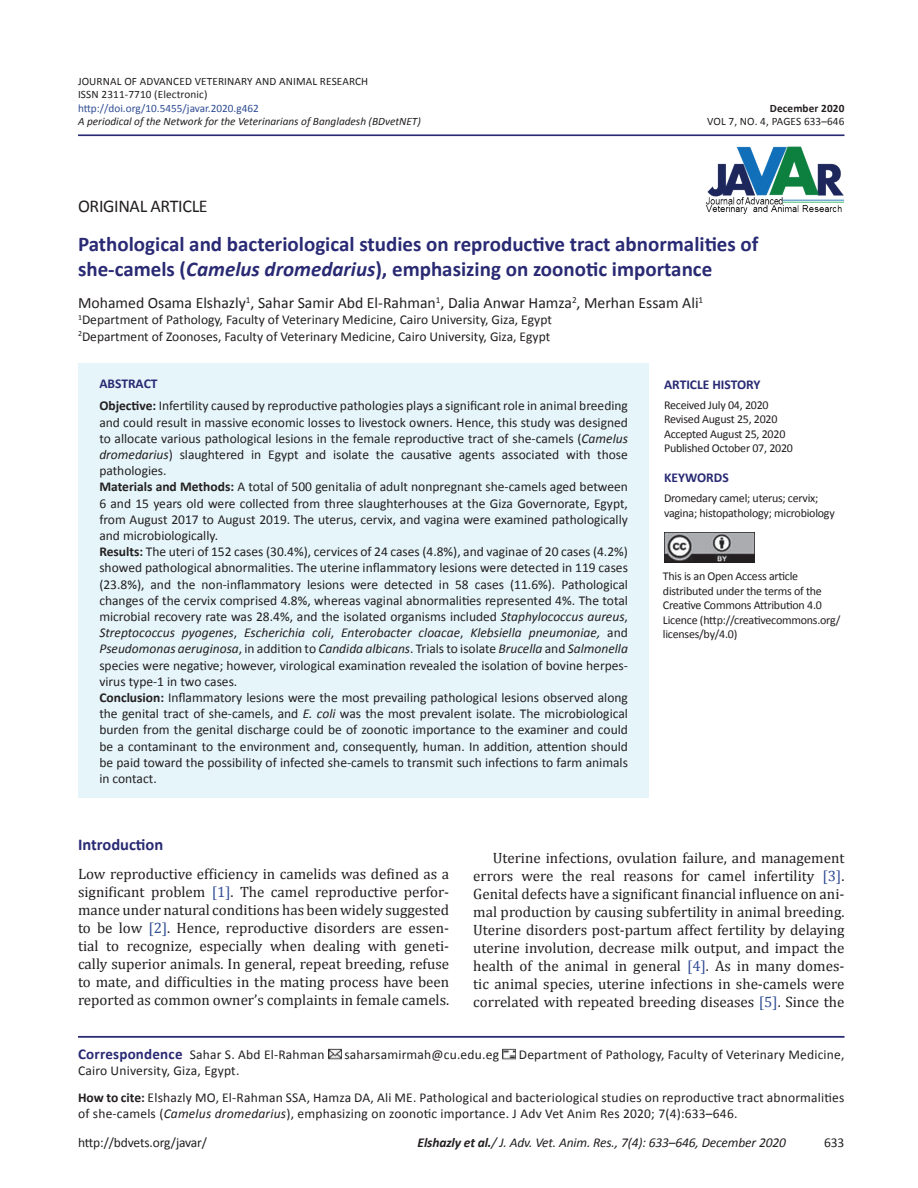
<style>
.page{position:relative;width:918px;height:1188px;background:#fff}
.page>*{position:absolute;margin:0;border:0;box-sizing:border-box;transform-origin:0 0}
.Article_Title{font:700 21px/25.2px "Calibri";color:#292a73}
.Issue_Date{font:18px "Calibri";letter-spacing:-.02em;color:#231f20}
.Head_A{font:700 16.5px "Calibri";color:#292a73}
.Authors{font:15.75px "Calibri";color:#231f20}
.Para_Indent{font:15px/18px "Cambria";color:#231f20;text-align:justify}
.Para_1st{font:15px/18px "Cambria";color:#231f20;text-align:justify}
.ABSTRACT_TXT{font:13.5px/16.2px "Calibri";color:#231f20;text-align:justify}
.Author_Deatiles{font:13.5px/16.2px "Calibri";letter-spacing:.015em;color:#231f20}
.Affliation{font:13.5px "Calibri";color:#231f20}
.t1{font:italic 13.5px "Calibri";letter-spacing:-.01em;color:#231f20}
.ABSTRACT_HD{font:700 13.5px "Calibri";color:#292a73}
.Issue_Date-2{font:12px/14.4px "Calibri";letter-spacing:-.02em;color:#231f20}
.VOL{font:11.25px "Calibri";letter-spacing:.01em;color:#231f20}
.DOI{font:italic 11.25px "Calibri";color:#231f20}
.VOL-2{font:11.25px "Calibri";color:#304d94}
.DOI-2{font:11.25px "Calibri";letter-spacing:.01em;color:#231f20}
.VOL-3{font:700 11.25px "Calibri";letter-spacing:.01em;color:#231f20}
.s1{font-style:italic}
.s2{font-weight:700}
.s3{color:#304d94}
.s4{font-weight:700;font-size:15px;color:#292a73}
</style>
<div class="page">
<hr style="left:78px;top:134px;width:767px;height:2px;background:#292a73">
<hr style="left:78px;top:1036px;width:767px;height:2px;background:#292a73">
<svg style="left:328px;top:1049px;width:13px;height:11px"></svg>
<svg style="left:503px;top:1049px;width:12px;height:11px"></svg>
<img style="left:705px;top:146px;width:140px;height:69px">
<div style="left:78px;top:363px;width:571px;height:435px;background:#e5f5fa"></div>
<img style="left:664px;top:532px;width:91px;height:31px">
<p class="VOL" style="left:78px;top:74px;width:292px">JOURNAL OF ADVANCED VETERINARY AND ANIMAL RESEARCH</p>
<p class="VOL" style="left:78px;top:88px;width:131px">ISSN 2311-7710 (Electronic)</p>
<p class="VOL-2" style="left:78px;top:101px;width:182px">http://doi.org/10.5455/javar.2020.g462</p>
<p class="VOL-3" style="left:770px;top:101px;width:76px">December 2020</p>
<p class="DOI" style="left:78px;top:115px;width:344px">A periodical of the Network for the Veterinarians of Bangladesh (BDvetNET)</p>
<p class="DOI-2" style="left:707px;top:115px;width:139px">VOL 7, NO. 4, PAGES 633–646</p>
<p class="Issue_Date" style="left:78px;top:195px;width:131px">ORIGINAL ARTICLE</p>
<p class="Article_Title" style="left:78px;top:230px;width:682px">Pathological and bacteriological studies on reproductive tract abnormalities of she-camels (<span class="s1">Camelus dromedarius</span>), emphasizing on zoonotic importance</p>
<p class="Authors" style="left:78px;top:293px;width:627px">Mohamed Osama Elshazly<sup>1</sup>, Sahar Samir Abd El-Rahman<sup>1</sup>, Dalia Anwar Hamza<sup>2</sup>, Merhan Essam Ali<sup>1</sup></p>
<p class="Affliation" style="left:78px;top:312px;width:475px"><sup>1</sup>Department of Pathology, Faculty of Veterinary Medicine, Cairo University, Giza, Egypt</p>
<p class="Affliation" style="left:78px;top:328px;width:474px"><sup>2</sup>Department of Zoonoses, Faculty of Veterinary Medicine, Cairo University, Giza, Egypt</p>
<p class="ABSTRACT_HD" style="left:99px;top:375px;width:60px">ABSTRACT</p>
<p class="ABSTRACT_TXT" style="left:99px;top:397px;width:530px"><span class="s2">Objective:</span> Infertility caused by reproductive pathologies plays a significant role in animal breeding and could result in massive economic losses to livestock owners. Hence, this study was designed to allocate various pathological lesions in the female reproductive tract of she-camels (<span class="s1">Camelus dromedarius</span>) slaughtered in Egypt and isolate the causative agents associated with those pathologies.</p>
<p class="ABSTRACT_TXT" style="left:99px;top:478px;width:530px"><span class="s2">Materials and Methods:</span> A total of 500 genitalia of adult nonpregnant she-camels aged between 6 and 15 years old were collected from three slaughterhouses at the Giza Governorate, Egypt, from August 2017 to August 2019. The uterus, cervix, and vagina were examined pathologically and microbiologically.</p>
<p class="ABSTRACT_TXT" style="left:99px;top:543px;width:530px"><span class="s2">Results:</span> The uteri of 152 cases (30.4%), cervices of 24 cases (4.8%), and vaginae of 20 cases (4.2%) showed pathological abnormalities. The uterine inflammatory lesions were detected in 119 cases (23.8%), and the non-inflammatory lesions were detected in 58 cases (11.6%). Pathological changes of the cervix comprised 4.8%, whereas vaginal abnormalities represented 4%. The total microbial recovery rate was 28.4%, and the isolated organisms included <span class="s1">Staphylococcus aureus</span>, <span class="s1">Streptococcus pyogenes</span>, <span class="s1">Escherichia coli</span>, <span class="s1">Enterobacter cloacae</span>, <span class="s1">Klebsiella pneumoniae,</span> and <span class="s1">Pseudomonas aeruginosa</span>, in addition to <span class="s1">Candida albicans</span>. Trials to isolate <span class="s1">Brucella</span> and <span class="s1">Salmonella </span>species were negative; however, virological examination revealed the isolation of bovine herpes&shy;virus type-1 in two cases.</p>
<p class="ABSTRACT_TXT" style="left:99px;top:689px;width:530px"><span class="s2">Conclusion:</span> Inflammatory lesions were the most prevailing pathological lesions observed along the genital tract of she-camels, and <span class="s1">E. coli</span> was the most prevalent isolate. The microbiological burden from the genital discharge could be of zoonotic importance to the examiner and could be a contaminant to the environment and, consequently, human. In addition, attention should be paid toward the possibility of infected she-camels to transmit such infections to farm animals in contact.</p>
<p class="ABSTRACT_HD" style="left:664px;top:376px;width:98px">ARTICLE HISTORY</p>
<p class="Issue_Date-2" style="left:664px;top:397px;width:106px">Received July 04, 2020</p>
<p class="Issue_Date-2" style="left:664px;top:412px;width:115px">Revised August 25, 2020</p>
<p class="Issue_Date-2" style="left:664px;top:426px;width:123px">Accepted August 25, 2020</p>
<p class="Issue_Date-2" style="left:664px;top:441px;width:130px">Published October 07, 2020</p>
<p class="ABSTRACT_HD" style="left:664px;top:469px;width:66px">KEYWORDS</p>
<p class="Issue_Date-2" style="left:664px;top:491px;width:172px">Dromedary camel; uterus; cervix; vagina; histopathology; microbiology</p>
<p class="Issue_Date-2" style="left:663px;top:569px;width:179px">This is an Open Access article distributed under the terms of the<br>Creative Commons Attribution 4.0<br>Licence (http://creativecommons.org/ licenses/by/4.0)</p>
<p class="Head_A" style="left:78px;top:834px;width:87px">Introduction</p>
<p class="Para_1st" style="left:78px;top:864px;width:373px">Low reproductive efficiency in camelids was defined as a significant problem <span class="s3">[1]</span>. The camel reproductive perfor&shy;mance under natural conditions has been widely suggested to be low <span class="s3">[2]</span>. Hence, reproductive disorders are essen&shy;tial to recognize, especially when dealing with geneti&shy;cally superior animals. In general, repeat breeding, refuse to mate, and difficulties in the mating process have been reported as common owner’s complaints in female camels.</p>
<p class="Para_Indent" style="left:473px;top:849px;width:373px;text-indent:20px">Uterine infections, ovulation failure, and management errors were the real reasons for camel infertility <span class="s3">[3]</span>.<br>Genital defects have a significant financial influence on ani&shy;mal production by causing subfertility in animal breeding.<br>Uterine disorders post-partum affect fertility by delaying uterine involution, decrease milk output, and impact the health of the animal in general <span class="s3">[4]</span>. As in many domes&shy;tic animal species, uterine infections in she-camels were correlated with repeated breeding diseases <span class="s3">[5]</span>. Since the</p>
<p class="Author_Deatiles" style="left:78px;top:1046px;width:248px"><span class="s4">Correspondence</span> Sahar S. Abd El-Rahman</p>
<p class="Author_Deatiles" style="left:345px;top:1046px;width:156px">saharsamirmah@cu.edu.eg</p>
<p class="Author_Deatiles" style="left:519px;top:1046px;width:327px">Department of Pathology, Faculty of Veterinary Medicine,</p>
<p class="Author_Deatiles" style="left:78px;top:1062px;width:163px">Cairo University, Giza, Egypt.</p>
<p class="Author_Deatiles" style="left:78px;top:1088px;width:768px"><span class="s2">How to cite:</span> Elshazly MO, El-Rahman SSA, Hamza DA, Ali ME. Pathological and bacteriological studies on reproductive tract abnormalities of she-camels (<span class="s1">Camelus dromedarius</span>), emphasizing on zoonotic importance. J Adv Vet Anim Res 2020; 7(4):633–646.</p>
<p class="ABSTRACT_TXT" style="left:78px;top:1133px;width:131px">http://bdvets.org/javar/</p>
<p class="t1" style="left:418px;top:1134px;width:370px"><span class="s2">Elshazly et al.</span>/ J. Adv. Vet. Anim. Res., 7(4): 633–646, December 2020</p>
<p class="ABSTRACT_TXT" style="left:824px;top:1133px;width:22px">633</p>
</div>
